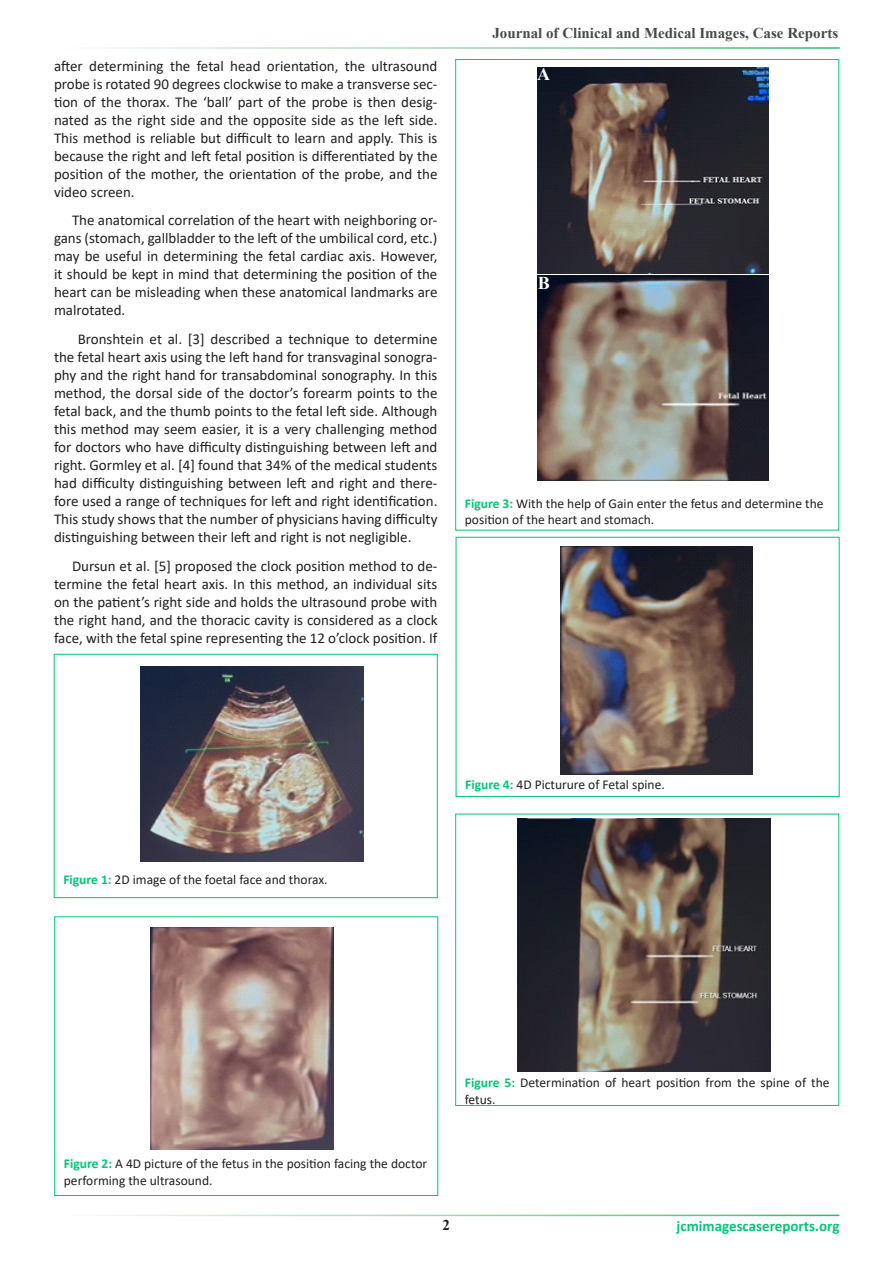
<style>
.page{position:relative;width:893px;height:1263px;background:#fff}
.page>*{position:absolute;margin:0;border:0;box-sizing:border-box;transform-origin:0 0}
.t1{font:700 18px "Times New Roman";color:#fff}
.t2{font:15px/18px "Calibri";color:#231f20;text-align:justify}
.t3{font:700 15px "Times New Roman";color:#464b47}
.t4{font:700 15px "Calibri";color:#02c676}
.t5{font:700 15px "Times New Roman";color:#231f20}
.t6{font:13.5px/16.5px "Calibri";color:#231f20}
.s1{font-weight:700;color:#02c676}
</style>
<div class="page">
<div style="left:54px;top:654px;width:383px;height:244px;border:1px solid #02c676"></div>
<div style="left:54px;top:917px;width:384px;height:279px;border:1px solid #02c676"></div>
<img style="left:141px;top:666px;width:223px;height:196px">
<img style="left:151px;top:928px;width:182px;height:221px">
<img style="left:537px;top:67px;width:231px;height:206px">
<img style="left:537px;top:275px;width:231px;height:205px">
<img style="left:560px;top:546px;width:192px;height:228px">
<div style="left:455px;top:814px;width:384px;height:292px;border:1px solid #02c676"></div>
<img style="left:517px;top:819px;width:253px;height:252px">
<p class="t2" style="left:54px;top:56px;width:385px">after determining the fetal head orientation, the ultrasound probe is rotated 90 degrees clockwise to make a transverse sec&shy;tion of the thorax. The ‘ball’ part of the probe is then desig&shy;nated as the right side and the opposite side as the left side.<br>This method is reliable but difficult to learn and apply. This is because the right and left fetal position is differentiated by the position of the mother, the orientation of the probe, and the video screen.</p>
<p class="t2" style="left:54px;top:211px;width:385px;text-indent:18px">The anatomical correlation of the heart with neighboring or&shy;gans (stomach, gallbladder to the left of the umbilical cord, etc.) may be useful in determining the fetal cardiac axis. However, it should be kept in mind that determining the position of the heart can be misleading when these anatomical landmarks are malrotated.</p>
<p class="t2" style="left:54px;top:330px;width:385px;text-indent:24px">Bronshtein et al. [3] described a technique to determine the fetal heart axis using the left hand for transvaginal sonogra&shy;phy and the right hand for transabdominal sonography. In this method, the dorsal side of the doctor’s forearm points to the fetal back, and the thumb points to the fetal left side. Although this method may seem easier, it is a very challenging method for doctors who have difficulty distinguishing between left and right. Gormley et al. [4] found that 34% of the medical students had difficulty distinguishing between left and right and there&shy;fore used a range of techniques for left and right identification.<br>This study shows that the number of physicians having difficulty distinguishing between their left and right is not negligible.</p>
<p class="t2" style="left:54px;top:557px;width:385px;text-indent:18px">Dursun et al. [5] proposed the clock position method to de&shy;termine the fetal heart axis. In this method, an individual sits on the patient’s right side and holds the ultrasound probe with the right hand, and the thoracic cavity is considered as a clock face, with the fetal spine representing the 12 o’clock position. If</p>
<p class="t3" style="left:492px;top:22px;width:347px">Journal of Clinical and Medical Images, Case Reports</p>
<p class="t1" style="left:537px;top:61px;width:14px">A</p>
<p class="t1" style="left:538px;top:270px;width:14px">B</p>
<p class="t6" style="left:465px;top:495px;width:360px"><span class="s1">Figure 3:</span> With the help of Gain enter the fetus and determine the position of the heart and stomach.</p>
<p class="t6" style="left:63px;top:870px;width:266px"><span class="s1">Figure 1:</span> 2D image of the foetal face and thorax.</p>
<p class="t6" style="left:465px;top:775px;width:201px"><span class="s1">Figure 4:</span> 4D Picturure of Fetal spine.</p>
<p class="t6" style="left:64px;top:1155px;width:365px"><span class="s1">Figure 2:</span> A 4D picture of the fetus in the position facing the doctor performing the ultrasound.</p>
<p class="t6" style="left:465px;top:1074px;width:366px"><span class="s1">Figure 5:</span> Determination of heart position from the spine of the fetus.</p>
<p class="t5" style="left:442px;top:1214px;width:9px">2</p>
<p class="t4" style="left:677px;top:1216px;width:164px">jcmimagescasereports.org</p>
</div>
